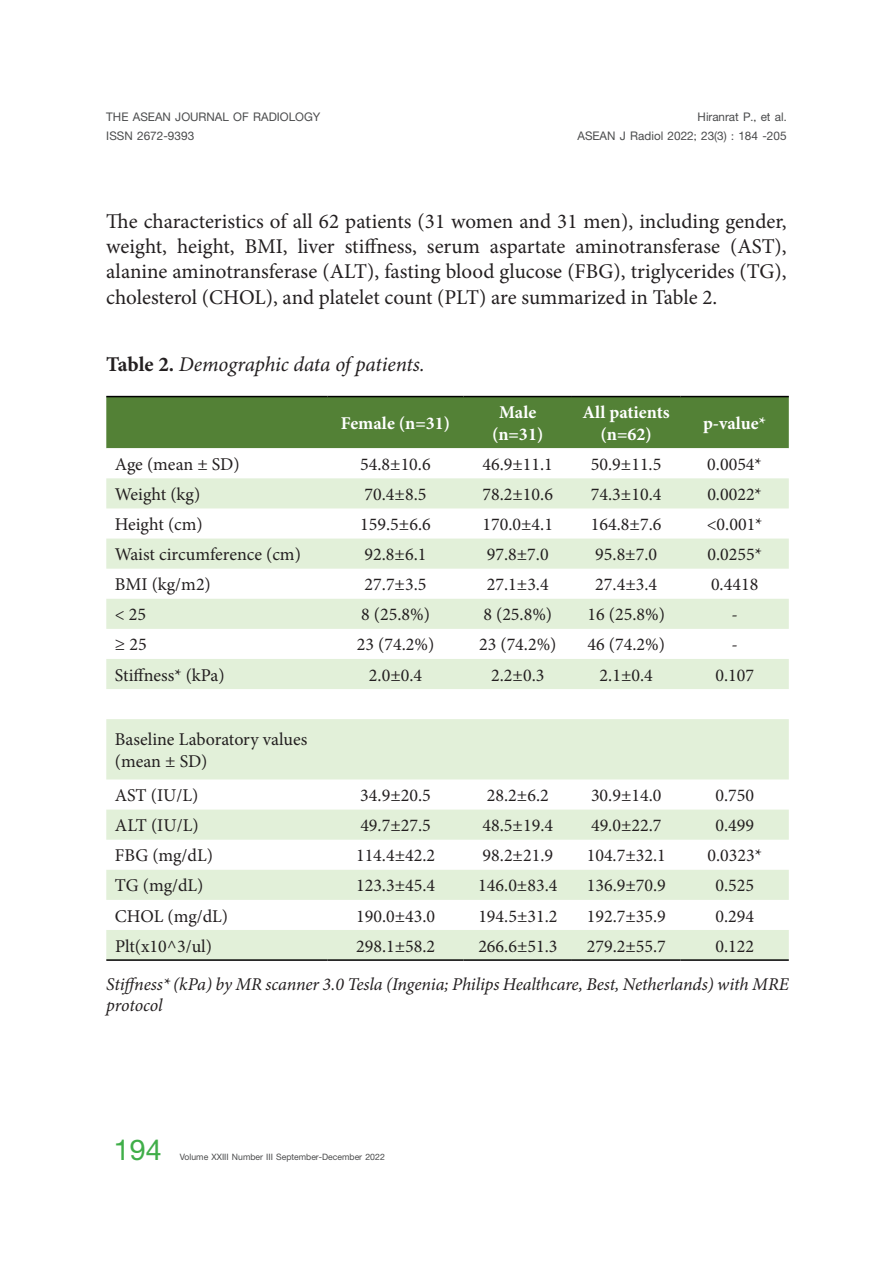
<style>
.page{position:relative;width:893px;height:1263px;background:#fff}
.page>*{position:absolute;margin:0;border:0;box-sizing:border-box;transform-origin:0 0}
.t1{font:700 43.5px "PSL Kanda Pro";color:#40ae49}
.t2{font:21px/25.2px "Minion Pro";letter-spacing:-.005em;color:#231f20;text-align:justify}
.t3{font:italic 21px "Minion Pro";letter-spacing:-.005em;color:#231f20}
.t4{font:18px/21.6px "Minion Pro";color:#231f20}
.t5{font:italic 18px/21.6px "Minion Pro";letter-spacing:-.01em;color:#231f20}
.t6{font:700 18px/18.9px "PSL Kanda Pro";color:#4b4c4d;text-align:right}
.t7{font:700 18px/21.6px "Minion Pro";color:#fff;text-align:center}
.t8{font:700 13.35px "PSL Kanda Pro";color:#4b4c4d}
.s1{font-weight:700;font-style:normal}
</style>
<div class="page">
<div style="left:106px;top:397px;width:683px;height:51px;background:#538136"></div>
<svg style="left:106px;top:478px;width:683px;height:481px;fill:#e2f0d9"></svg>
<hr style="left:106px;top:396px;width:221px;height:1px;background:#000">
<hr style="left:327px;top:396px;width:136px;height:1px;background:#000">
<hr style="left:463px;top:396px;width:109px;height:1px;background:#000">
<hr style="left:572px;top:396px;width:108px;height:1px;background:#000">
<hr style="left:680px;top:396px;width:109px;height:1px;background:#000">
<hr style="left:463px;top:959px;width:109px;height:2px;background:#000">
<hr style="left:572px;top:959px;width:108px;height:2px;background:#000">
<hr style="left:680px;top:959px;width:109px;height:2px;background:#000">
<hr style="left:106px;top:959px;width:221px;height:2px;background:#000">
<hr style="left:327px;top:959px;width:136px;height:2px;background:#000">
<p class="t6" style="left:106px;top:107px;width:216px">THE ASEAN JOURNAL OF RADIOLOGY</p>
<p class="t6" style="left:106px;top:126px;width:89px">ISSN 2672-9393</p>
<p class="t6" style="left:577px;top:107px;width:211px">Hiranrat P., et al.<br>ASEAN J Radiol 2022; 23(3) : 184 -205</p>
<p class="t2" style="left:106px;top:209px;width:682px">The characteristics of all 62 patients (31 women and 31 men), including gender, weight, height, BMI, liver stiffness, serum aspartate aminotransferase (AST), alanine aminotransferase (ALT), fasting blood glucose (FBG), triglycerides (TG), cholesterol (CHOL), and platelet count (PLT) are summarized in Table 2.</p>
<p class="t3" style="left:106px;top:350px;width:320px"><span class="s1">Table 2.</span> Demographic data of patients.</p>
<p class="t7" style="left:341px;top:412px;width:111px">Female (n=31)</p>
<p class="t7" style="left:492px;top:401px;width:53px">Male (n=31)</p>
<p class="t7" style="left:583px;top:401px;width:89px">All patients (n=62)</p>
<p class="t7" style="left:703px;top:412px;width:65px">p-value*</p>
<p class="t4" style="left:115px;top:453px;width:126px">Age (mean ± SD)</p>
<p class="t4" style="left:360px;top:453px;width:72px">54.8±10.6</p>
<p class="t4" style="left:482px;top:453px;width:72px">46.9±11.1</p>
<p class="t4" style="left:591px;top:453px;width:72px">50.9±11.5</p>
<p class="t4" style="left:707px;top:453px;width:56px">0.0054*</p>
<p class="t4" style="left:115px;top:483px;width:87px">Weight (kg)</p>
<p class="t4" style="left:365px;top:483px;width:63px">70.4±8.5</p>
<p class="t4" style="left:482px;top:483px;width:72px">78.2±10.6</p>
<p class="t4" style="left:591px;top:483px;width:72px">74.3±10.4</p>
<p class="t4" style="left:707px;top:483px;width:56px">0.0022*</p>
<p class="t4" style="left:115px;top:514px;width:90px">Height (cm)</p>
<p class="t4" style="left:360px;top:514px;width:72px">159.5±6.6</p>
<p class="t4" style="left:482px;top:514px;width:72px">170.0±4.1</p>
<p class="t4" style="left:591px;top:514px;width:72px">164.8±7.6</p>
<p class="t4" style="left:707px;top:514px;width:57px">&lt;0.001*</p>
<p class="t4" style="left:115px;top:544px;width:188px">Waist circumference (cm)</p>
<p class="t4" style="left:365px;top:544px;width:63px">92.8±6.1</p>
<p class="t4" style="left:487px;top:544px;width:63px">97.8±7.0</p>
<p class="t4" style="left:595px;top:544px;width:63px">95.8±7.0</p>
<p class="t4" style="left:707px;top:544px;width:56px">0.0255*</p>
<p class="t4" style="left:115px;top:574px;width:97px">BMI (kg/m2)</p>
<p class="t4" style="left:365px;top:574px;width:63px">27.7±3.5</p>
<p class="t4" style="left:487px;top:574px;width:63px">27.1±3.4</p>
<p class="t4" style="left:595px;top:574px;width:63px">27.4±3.4</p>
<p class="t4" style="left:711px;top:574px;width:49px">0.4418</p>
<p class="t4" style="left:115px;top:604px;width:33px">&lt; 25</p>
<p class="t4" style="left:361px;top:604px;width:70px">8 (25.8%)</p>
<p class="t4" style="left:483px;top:604px;width:70px">8 (25.8%)</p>
<p class="t4" style="left:587px;top:604px;width:79px">16 (25.8%)</p>
<p class="t4" style="left:731px;top:604px;width:8px">-</p>
<p class="t4" style="left:115px;top:634px;width:33px">≥ 25</p>
<p class="t4" style="left:357px;top:634px;width:79px">23 (74.2%)</p>
<p class="t4" style="left:479px;top:634px;width:79px">23 (74.2%)</p>
<p class="t4" style="left:587px;top:634px;width:79px">46 (74.2%)</p>
<p class="t4" style="left:731px;top:634px;width:8px">-</p>
<p class="t4" style="left:115px;top:664px;width:111px">Stiffness* (kPa)</p>
<p class="t4" style="left:369px;top:664px;width:55px">2.0±0.4</p>
<p class="t4" style="left:491px;top:664px;width:55px">2.2±0.3</p>
<p class="t4" style="left:600px;top:664px;width:55px">2.1±0.4</p>
<p class="t4" style="left:715px;top:664px;width:40px">0.107</p>
<p class="t4" style="left:115px;top:729px;width:194px">Baseline Laboratory values (mean ± SD)</p>
<p class="t4" style="left:115px;top:785px;width:85px">AST (IU/L)</p>
<p class="t4" style="left:360px;top:785px;width:72px">34.9±20.5</p>
<p class="t4" style="left:487px;top:785px;width:63px">28.2±6.2</p>
<p class="t4" style="left:591px;top:785px;width:72px">30.9±14.0</p>
<p class="t4" style="left:715px;top:785px;width:40px">0.750</p>
<p class="t4" style="left:115px;top:815px;width:85px">ALT (IU/L)</p>
<p class="t4" style="left:360px;top:815px;width:72px">49.7±27.5</p>
<p class="t4" style="left:483px;top:815px;width:72px">48.5±19.4</p>
<p class="t4" style="left:591px;top:815px;width:72px">49.0±22.7</p>
<p class="t4" style="left:715px;top:815px;width:40px">0.499</p>
<p class="t4" style="left:115px;top:845px;width:100px">FBG (mg/dL)</p>
<p class="t4" style="left:356px;top:845px;width:81px">114.4±42.2</p>
<p class="t4" style="left:483px;top:845px;width:72px">98.2±21.9</p>
<p class="t4" style="left:587px;top:845px;width:81px">104.7±32.1</p>
<p class="t4" style="left:707px;top:845px;width:56px">0.0323*</p>
<p class="t4" style="left:115px;top:875px;width:90px">TG (mg/dL)</p>
<p class="t4" style="left:356px;top:875px;width:81px">123.3±45.4</p>
<p class="t4" style="left:478px;top:875px;width:81px">146.0±83.4</p>
<p class="t4" style="left:587px;top:875px;width:81px">136.9±70.9</p>
<p class="t4" style="left:715px;top:875px;width:40px">0.525</p>
<p class="t4" style="left:115px;top:905px;width:115px">CHOL (mg/dL)</p>
<p class="t4" style="left:356px;top:905px;width:81px">190.0±43.0</p>
<p class="t4" style="left:478px;top:905px;width:81px">194.5±31.2</p>
<p class="t4" style="left:587px;top:905px;width:81px">192.7±35.9</p>
<p class="t4" style="left:715px;top:905px;width:40px">0.294</p>
<p class="t4" style="left:115px;top:935px;width:99px">Plt(x10^3/ul)</p>
<p class="t4" style="left:356px;top:935px;width:81px">298.1±58.2</p>
<p class="t4" style="left:478px;top:935px;width:81px">266.6±51.3</p>
<p class="t4" style="left:587px;top:935px;width:81px">279.2±55.7</p>
<p class="t4" style="left:715px;top:935px;width:40px">0.122</p>
<p class="t5" style="left:106px;top:973px;width:684px">Stiffness* (kPa) by MR scanner 3.0 Tesla (Ingenia; Philips Healthcare, Best, Netherlands) with MRE protocol</p>
<h1 class="t1" style="left:114px;top:1125px;width:49px">194</h1>
<p class="t8" style="left:180px;top:1149px;width:207px">Volume XXIII Number III September-December 2022</p>
</div>
